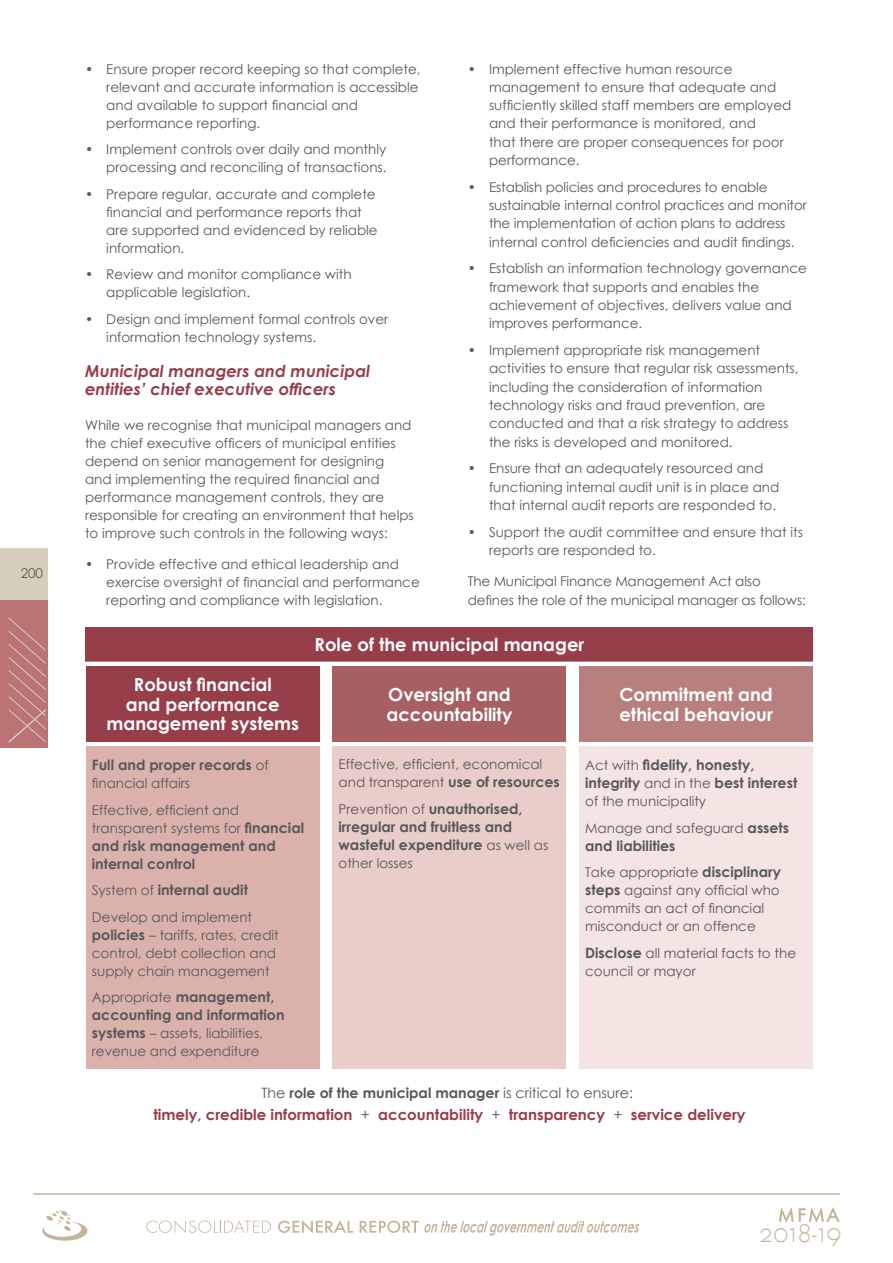
<style>
.page{position:relative;width:893px;height:1263px;background:#fff}
.page>*{position:absolute;margin:0;border:0;box-sizing:border-box;transform-origin:0 0}
.t1{font:300 27px "Function Smc L";letter-spacing:-.035em;color:#c3b49b}
.t2{font:700 18px/19.5px "Century Gothic";color:#fff}
.t3{font:italic 700 16.5px/18px "Century Gothic";color:#973e4b}
.t4{font:700 15px "Century Gothic";color:#973e4b}
.t5{font:700 14.25px/18px "Century Gothic";color:#57585a}
.t6{font:13.5px/18px "Century Gothic";color:#57585a}
.s1{font-weight:400;font-size:13.5px}
.s2{font-weight:700;font-size:14.25px}
.s3{font-weight:400}
.s4{font-weight:400;color:#57585a}
</style>
<div class="page">
<div style="left:0;top:548px;width:48px;height:53px;background:#d8cebe"></div>
<div style="left:0;top:600px;width:48px;height:148px;background:#bc7373"></div>
<svg style="left:8px;top:618px;width:38px;height:125px"></svg>
<svg style="left:42px;top:1209px;width:45px;height:32px"></svg>
<svg style="left:146px;top:1220px;width:125px;height:13px"></svg>
<svg style="left:278px;top:1220px;width:75px;height:13px"></svg>
<svg style="left:360px;top:1220px;width:279px;height:16px"></svg>
<svg style="left:779px;top:1207px;width:61px;height:16px"></svg>
<hr style="left:33px;top:1193px;width:807px;height:2px;background:#c3b49b">
<div style="left:86px;top:628px;width:727px;height:34px;background:#973e4b"></div>
<svg style="left:86px;top:666px;width:727px;height:81px"></svg>
<div style="left:86px;top:666px;width:234px;height:76px;background:#973e4b"></div>
<div style="left:333px;top:666px;width:233px;height:76px;background:#a75f61"></div>
<div style="left:579px;top:666px;width:234px;height:76px;background:#b87f7f"></div>
<div style="left:86px;top:747px;width:234px;height:322px;background:#dbb1ac"></div>
<div style="left:333px;top:747px;width:233px;height:322px;background:#e9cdc8"></div>
<div style="left:579px;top:747px;width:234px;height:322px;background:#f4e4e2"></div>
<p class="t6" style="left:21px;top:564px;width:24px">200</p>
<p class="t6" style="left:106px;top:60px;width:316px;text-indent:-21px">• Ensure proper record keeping so that complete, relevant and accurate information is accessible and available to support financial and performance reporting.</p>
<p class="t6" style="left:85px;top:140px;width:303px;text-align:right">• Implement controls over daily and monthly processing and reconciling of transactions.</p>
<p class="t6" style="left:106px;top:185px;width:273px;text-indent:-21px">• Prepare regular, accurate and complete financial and performance reports that are supported and evidenced by reliable information.</p>
<p class="t6" style="left:106px;top:265px;width:247px;text-indent:-21px">• Review and monitor compliance with applicable legislation.</p>
<p class="t6" style="left:106px;top:310px;width:283px;text-indent:-21px">• Design and implement formal controls over information technology systems.</p>
<p class="t3" style="left:85px;top:361px;width:287px">Municipal managers and municipal entities’ chief executive officers</p>
<p class="t6" style="left:85px;top:416px;width:330px">While we recognise that municipal managers and the chief executive officers of municipal entities depend on senior management for designing and implementing the required financial and performance management controls, they are responsible for creating an environment that helps to improve such controls in the following ways:</p>
<p class="t6" style="left:106px;top:555px;width:315px;text-indent:-21px">• Provide effective and ethical leadership and exercise oversight of financial and performance reporting and compliance with legislation.</p>
<h2 class="t2" style="left:315px;top:634px;width:271px">Role of the municipal manager</h2>
<h2 class="t2" style="left:107px;top:674px;width:194px;text-align:center">Robust financial<br>and performance management systems</h2>
<h2 class="t2" style="left:386px;top:684px;width:127px">Oversight and accountability</h2>
<h2 class="t2" style="left:619px;top:684px;width:155px">Commitment and ethical behaviour</h2>
<p class="t5" style="left:92px;top:755px;width:178px">Full and proper records <span class="s1">of</span></p>
<p class="t6" style="left:92px;top:770px;width:149px;line-height:26.5px">financial affairs<br>Effective, efficient and</p>
<p class="t6" style="left:92px;top:818px;width:214px">transparent systems for <span class="s2">financial</span></p>
<p class="t5" style="left:92px;top:836px;width:185px">and risk management and internal control</p>
<p class="t5" style="left:92px;top:880px;width:158px"><span class="s1">System of</span> internal audit</p>
<p class="t6" style="left:92px;top:907px;width:188px">Develop and implement <span class="s2">policies</span> – tariffs, rates, credit control, debt collection and supply chain management</p>
<p class="t6" style="left:92px;top:988px;width:184px">Appropriate <span class="s2">management,</span></p>
<p class="t5" style="left:92px;top:1005px;width:194px">accounting and information</p>
<p class="t6" style="left:92px;top:1024px;width:173px"><span class="s2">systems</span> – assets, liabilities, revenue and expenditure</p>
<p class="t6" style="left:489px;top:60px;width:304px;text-indent:-21px">• Implement effective human resource management to ensure that adequate and sufficiently skilled staff members are employed and their performance is monitored, and<br>that there are proper consequences for poor performance.</p>
<p class="t6" style="left:489px;top:177px;width:319px;text-indent:-21px">• Establish policies and procedures to enable sustainable internal control practices and monitor the implementation of action plans to address internal control deficiencies and audit findings.</p>
<p class="t6" style="left:489px;top:259px;width:319px;text-indent:-21px">• Establish an information technology governance framework that supports and enables the achievement of objectives, delivers value and improves performance.</p>
<p class="t6" style="left:489px;top:341px;width:311px;text-indent:-21px">• Implement appropriate risk management activities to ensure that regular risk assessments, including the consideration of information technology risks and fraud prevention, are conducted and that a risk strategy to address the risks is developed and monitored.</p>
<p class="t6" style="left:489px;top:459px;width:292px;text-indent:-21px">• Ensure that an adequately resourced and functioning internal audit unit is in place and that internal audit reports are responded to.</p>
<p class="t6" style="left:489px;top:523px;width:315px;text-indent:-21px">• Support the audit committee and ensure that its reports are responded to.</p>
<p class="t6" style="left:468px;top:572px;width:340px">The Municipal Finance Management Act also defines the role of the municipal manager as follows:</p>
<p class="t5" style="left:585px;top:755px;width:214px"><span class="s1">Act with</span> fidelity, honesty, integrity <span class="s1">and in the</span> best interest</p>
<p class="t6" style="left:585px;top:788px;width:206px;line-height:26.5px">of the municipality<br>Manage and safeguard <span class="s2">assets</span></p>
<p class="t5" style="left:585px;top:836px;width:92px">and liabilities</p>
<p class="t6" style="left:585px;top:863px;width:197px">Take appropriate <span class="s2">disciplinary steps</span> against any official who commits an act of financial misconduct or an offence</p>
<p class="t6" style="left:585px;top:943px;width:212px"><span class="s2">Disclose</span> all material facts to the council or mayor</p>
<p class="t6" style="left:339px;top:755px;width:223px">Effective, efficient, economical and transparent <span class="s2">use of resources</span></p>
<p class="t5" style="left:339px;top:799px;width:211px"><span class="s1">Prevention of</span> unauthorised, irregular and fruitless and wasteful expenditure <span class="s1">as well as</span></p>
<p class="t6" style="left:339px;top:854px;width:76px">other losses</p>
<p class="t5" style="left:262px;top:1083px;width:373px"><span class="s3">The</span> role of the municipal manager <span class="s3">is critical to ensure:</span></p>
<p class="t4" style="left:153px;top:1103px;width:594px">timely, credible information <span class="s4">+</span> accountability <span class="s4">+</span> transparency <span class="s4">+</span> service delivery</p>
<h1 class="t1" style="left:759px;top:1218px;width:85px">2018-19</h1>
</div>
